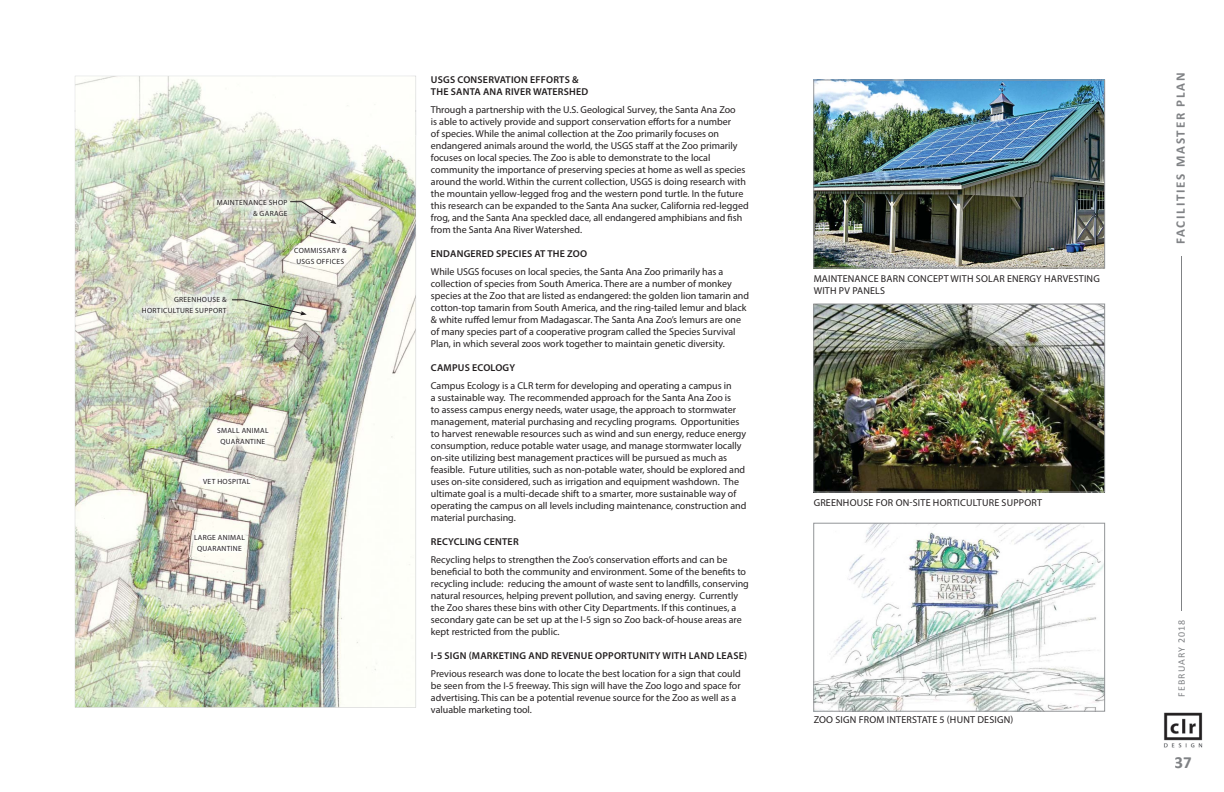
<style>
.page{position:relative;width:1224px;height:792px;background:#fff}
.page>*{position:absolute;margin:0;border:0;box-sizing:border-box;transform-origin:0 0}
.t1{font:700 17px "Calibri";color:#808285}
.t2{font:700 13px "Calibri";letter-spacing:.14em;color:#808285}
.t3{font:10px/12px "Myriad Pro";color:#231f20}
.t4{font:600 10px/12px "Myriad Pro";letter-spacing:.02em;color:#231f20}
.t5{font:10px/12px "Myriad Pro";letter-spacing:.02em;color:#231f20}
.t6{font:10px "Calibri";letter-spacing:.1em;color:#808285}
.t7{font:7.5px/11px "Myriad Pro";letter-spacing:.04em;color:#231f20;text-align:center}
</style>
<div class="page">
<img style="left:816px;top:82px;width:287px;height:184px">
<div style="left:814px;top:80px;width:291px;height:188px;border:1px solid #939598"></div>
<img style="left:816px;top:525px;width:287px;height:184px">
<div style="left:814px;top:523px;width:291px;height:188px;border:1px solid #939598"></div>
<img style="left:816px;top:306px;width:287px;height:184px">
<div style="left:814px;top:304px;width:291px;height:188px;border:1px solid #939598"></div>
<img style="left:143px;top:161px;width:273px;height:546px">
<img style="left:109px;top:111px;width:137px;height:316px">
<img style="left:245px;top:111px;width:137px;height:105px">
<img style="left:382px;top:136px;width:34px;height:25px">
<img style="left:245px;top:224px;width:69px;height:63px">
<img style="left:245px;top:286px;width:35px;height:120px">
<img style="left:279px;top:363px;width:26px;height:40px">
<img style="left:109px;top:427px;width:68px;height:105px">
<img style="left:177px;top:427px;width:16px;height:16px">
<img style="left:109px;top:532px;width:34px;height:174px">
<img style="left:143px;top:602px;width:34px;height:104px">
<img style="left:177px;top:658px;width:24px;height:48px">
<img style="left:75px;top:76px;width:341px;height:35px">
<img style="left:75px;top:111px;width:34px;height:596px">
<svg style="left:415px;top:111px;width:1px;height:25px"></svg>
<img style="left:108px;top:706px;width:93px;height:1px">
<hr style="left:1181px;top:257px;width:1px;height:354px;background:#808285">
<img style="left:1163px;top:712px;width:40px;height:36px">
<img style="left:133px;top:287px;width:103px;height:35px">
<img style="left:208px;top:190px;width:89px;height:35px">
<img style="left:213px;top:424px;width:60px;height:25px">
<img style="left:190px;top:530px;width:59px;height:26px">
<img style="left:198px;top:474px;width:57px;height:14px">
<svg style="left:231px;top:299px;width:76px;height:16px"></svg>
<svg style="left:290px;top:201px;width:46px;height:23px"></svg>
<img style="left:290px;top:243px;width:61px;height:26px">
<p class="t7" style="left:217px;top:198px;width:72px;text-align:right">MAINTENANCE SHOP &amp; GARAGE</p>
<p class="t7" style="left:142px;top:295px;width:86px;text-align:right">GREENHOUSE &amp;<br>HORTICULTURE SUPPORT</p>
<p class="t7" style="left:294px;top:246px;width:54px">COMMISSARY &amp;<br>USGS OFFICES</p>
<p class="t7" style="left:217px;top:426px;width:53px">SMALL ANIMAL<br>QUARANTINE</p>
<p class="t7" style="left:203px;top:476px;width:49px">VET HOSPITAL</p>
<p class="t7" style="left:194px;top:533px;width:52px">LARGE ANIMAL<br>QUARANTINE</p>
<p class="t4" style="left:431px;top:74px;width:159px">USGS CONSERVATION EFFORTS &amp;<br>THE SANTA ANA RIVER WATERSHED</p>
<p class="t3" style="left:431px;top:105px;width:319px">Through a partnership with the U.S. Geological Survey, the Santa Ana Zoo<br>is able to actively provide and support conservation efforts for a number<br>of species. While the animal collection at the Zoo primarily focuses on endangered animals around the world, the USGS staff at the Zoo primarily focuses on local species. The Zoo is able to demonstrate to the local community the importance of preserving species at home as well as species around the world. Within the current collection, USGS is doing research with the mountain yellow-legged frog and the western pond turtle. In the future this research can be expanded to the Santa Ana sucker, California red-legged frog, and the Santa Ana speckled dace, all endangered amphibians and fish from the Santa Ana River Watershed.</p>
<p class="t4" style="left:431px;top:248px;width:158px">ENDANGERED SPECIES AT THE ZOO</p>
<p class="t3" style="left:431px;top:267px;width:320px">While USGS focuses on local species, the Santa Ana Zoo primarily has a collection of species from South America. There are a number of monkey species at the Zoo that are listed as endangered: the golden lion tamarin and cotton-top tamarin from South America, and the ring-tailed lemur and black &amp; white ruffed lemur from Madagascar. The Santa Ana Zoo’s lemurs are one of many species part of a cooperative program called the Species Survival Plan, in which several zoos work together to maintain genetic diversity.</p>
<p class="t4" style="left:431px;top:362px;width:86px">CAMPUS ECOLOGY</p>
<p class="t3" style="left:431px;top:381px;width:317px">Campus Ecology is a CLR term for developing and operating a campus in<br>a sustainable way. The recommended approach for the Santa Ana Zoo is<br>to assess campus energy needs, water usage, the approach to stormwater management, material purchasing and recycling programs. Opportunities to harvest renewable resources such as wind and sun energy, reduce energy consumption, reduce potable water usage, and manage stormwater locally on-site utilizing best management practices will be pursued as much as feasible. Future utilities, such as non-potable water, should be explored and uses on-site considered, such as irrigation and equipment washdown. The ultimate goal is a multi-decade shift to a smarter, more sustainable way of operating the campus on all levels including maintenance, construction and material purchasing.</p>
<p class="t4" style="left:431px;top:536px;width:89px">RECYCLING CENTER</p>
<p class="t3" style="left:431px;top:555px;width:319px">Recycling helps to strengthen the Zoo’s conservation efforts and can be beneficial to both the community and environment. Some of the benefits to recycling include: reducing the amount of waste sent to landfills, conserving natural resources, helping prevent pollution, and saving energy. Currently the Zoo shares these bins with other City Departments. If this continues, a secondary gate can be set up at the I-5 sign so Zoo back-of-house areas are kept restricted from the public.</p>
<p class="t4" style="left:431px;top:650px;width:318px">I-5 SIGN (MARKETING AND REVENUE OPPORTUNITY WITH LAND LEASE)</p>
<p class="t3" style="left:431px;top:669px;width:311px">Previous research was done to locate the best location for a sign that could be seen from the I-5 freeway. This sign will have the Zoo logo and space for advertising. This can be a potential revenue source for the Zoo as well as a valuable marketing tool.</p>
<p class="t5" style="left:814px;top:274px;width:288px">MAINTENANCE BARN CONCEPT WITH SOLAR ENERGY HARVESTING<br>WITH PV PANELS</p>
<p class="t5" style="left:814px;top:497px;width:230px">GREENHOUSE FOR ON-SITE HORTICULTURE SUPPORT</p>
<p class="t5" style="left:814px;top:715px;width:201px">ZOO SIGN FROM INTERSTATE 5 (HUNT DESIGN)</p>
<h2 class="t2" style="left:1175px;top:244px;width:173px;rotate:-90deg">FACILITIES MASTER PLAN</h2>
<p class="t6" style="left:1177px;top:697px;width:79px;rotate:-90deg">FEBRUARY 2018</p>
<h1 class="t1" style="left:1175px;top:755px;width:19px">37</h1>
</div>
